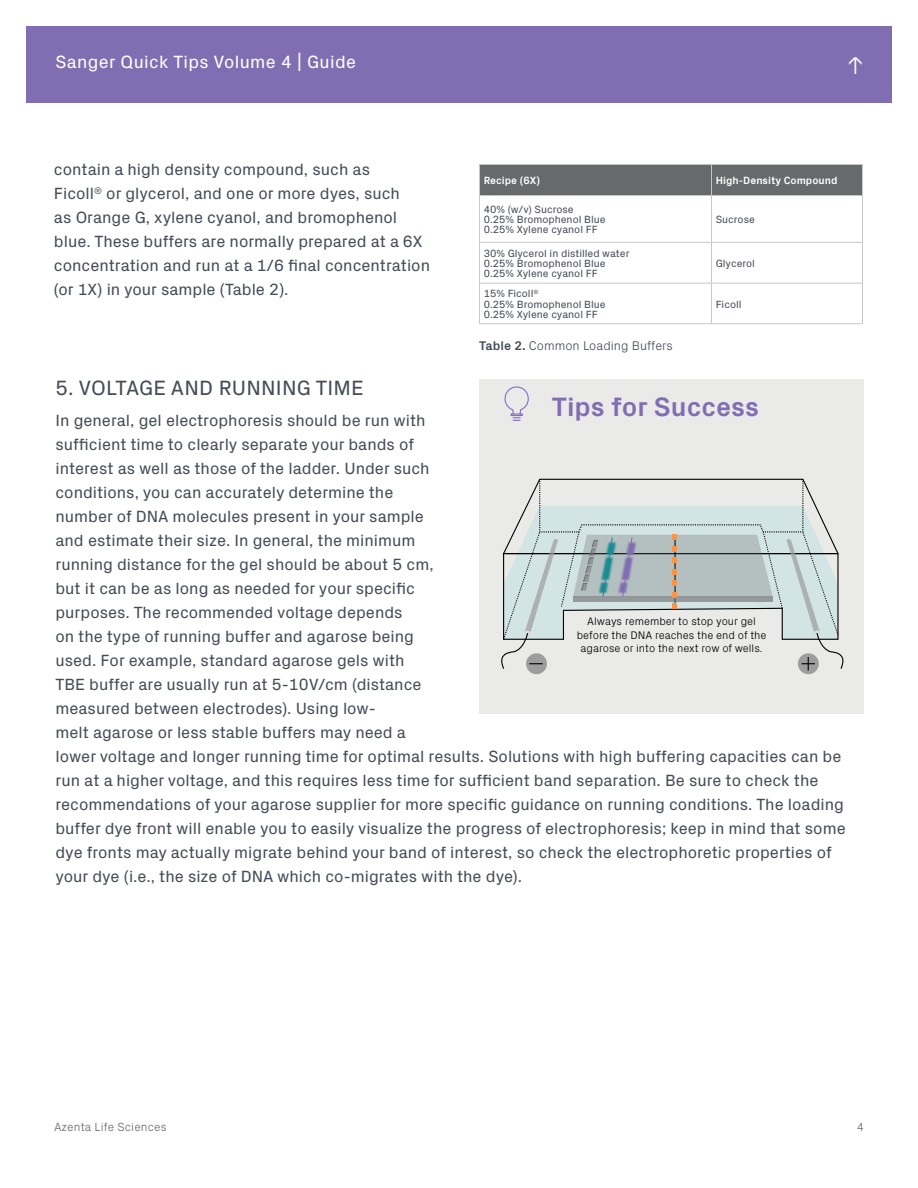
<style>
.page{position:relative;width:918px;height:1188px;background:#fff}
.page>*{position:absolute;margin:0;border:0;box-sizing:border-box;transform-origin:0 0}
.t1{font:700 27px "Px Grotesk";color:#816eb2}
.t2{font:300 24.75px "Px Grotesk";color:#fff}
.t3{font:21px "Px Grotesk";letter-spacing:.01em;color:#474d58}
.t4{font:18px "Px Grotesk";letter-spacing:.02em;color:#fff}
.t5{font:16.5px/24px "Px Grotesk";color:#474d58}
.t6{font:300 12.75px "Px Grotesk";color:#474d58}
.t7{font:300 12px "Px Grotesk";letter-spacing:.01em;color:#676a6a}
.t8{font:300 11.1px/13.4px "Px Grotesk";color:#000;text-align:center}
.t9{font:10.65px/10.4px "Px Grotesk";color:#474d58}
.t10{font:700 10.65px "Px Grotesk";color:#fff}
.s1{font-weight:700}
</style>
<div class="page">
<div style="left:26px;top:26px;width:866px;height:76px;background:#816eb2"></div>
<div style="left:480px;top:165px;width:382px;height:30px;background:#676a6a"></div>
<hr style="left:479px;top:196px;width:1px;height:46px;background:#c7c8ca">
<hr style="left:711px;top:196px;width:1px;height:46px;background:#c7c8ca">
<hr style="left:862px;top:196px;width:1px;height:46px;background:#c7c8ca">
<hr style="left:479px;top:242px;width:233px;height:1px;background:#c7c8ca">
<hr style="left:479px;top:243px;width:1px;height:40px;background:#c7c8ca">
<hr style="left:712px;top:242px;width:151px;height:1px;background:#c7c8ca">
<hr style="left:711px;top:243px;width:1px;height:40px;background:#c7c8ca">
<hr style="left:862px;top:243px;width:1px;height:40px;background:#c7c8ca">
<hr style="left:479px;top:283px;width:233px;height:1px;background:#c7c8ca">
<hr style="left:479px;top:283px;width:1px;height:41px;background:#c7c8ca">
<hr style="left:712px;top:283px;width:151px;height:1px;background:#c7c8ca">
<hr style="left:711px;top:283px;width:1px;height:41px;background:#c7c8ca">
<hr style="left:862px;top:283px;width:1px;height:41px;background:#c7c8ca">
<hr style="left:479px;top:323px;width:233px;height:1px;background:#c7c8ca">
<hr style="left:712px;top:323px;width:151px;height:1px;background:#c7c8ca">
<hr style="left:479px;top:164px;width:233px;height:1px;background:#c7c8ca">
<hr style="left:479px;top:165px;width:1px;height:31px;background:#c7c8ca">
<hr style="left:712px;top:164px;width:151px;height:1px;background:#c7c8ca">
<hr style="left:711px;top:165px;width:1px;height:30px;background:#c7c8ca">
<hr style="left:862px;top:165px;width:1px;height:30px;background:#c7c8ca">
<hr style="left:480px;top:195px;width:232px;height:1px;background:#c7c8ca">
<hr style="left:712px;top:195px;width:151px;height:1px;background:#c7c8ca">
<div style="left:479px;top:380px;width:385px;height:334px;background:#eaeae8"></div>
<svg style="left:504px;top:386px;width:25px;height:35px"></svg>
<div style="left:526px;top:653px;width:21px;height:21px;background:#9d9d9d;border-radius:50%"></div>
<div style="left:798px;top:653px;width:21px;height:21px;background:#9d9d9d;border-radius:50%"></div>
<svg style="left:501px;top:478px;width:343px;height:192px"></svg>
<img style="left:579px;top:563px;width:20px;height:50px">
<img style="left:601px;top:537px;width:51px;height:62px">
<img style="left:606px;top:523px;width:49px;height:52px">
<img style="left:599px;top:563px;width:49px;height:50px">
<p class="t4" style="left:56px;top:49px;width:302px">Sanger Quick Tips Volume 4 | Guide</p>
<h2 class="t2" style="left:847px;top:48px;width:19px">↑</h2>
<p class="t5" style="left:54px;top:157px;width:378px">contain a high density compound, such as<br>Ficoll<sup>®</sup> or glycerol, and one or more dyes, such<br>as Orange G, xylene cyanol, and bromophenol blue. These buffers are normally prepared at a 6X concentration and run at a 1/6 final concentration (or 1X) in your sample (Table 2).</p>
<p class="t10" style="left:484px;top:173px;width:58px">Recipe (6X)</p>
<p class="t10" style="left:716px;top:173px;width:123px">High-Density Compound</p>
<p class="t9" style="left:484px;top:203px;width:123px">40% (w/v) Sucrose<br>0.25% Bromophenol Blue<br>0.25% Xylene cyanol FF</p>
<p class="t9" style="left:716px;top:214px;width:41px">Sucrose</p>
<p class="t9" style="left:484px;top:247px;width:147px">30% Glycerol in distilled water<br>0.25% Bromophenol Blue<br>0.25% Xylene cyanol FF</p>
<p class="t9" style="left:716px;top:257px;width:41px">Glycerol</p>
<p class="t9" style="left:484px;top:288px;width:123px">15% Ficoll<sup>®<br></sup>0.25% Bromophenol Blue<br>0.25% Xylene cyanol FF</p>
<p class="t9" style="left:716px;top:298px;width:27px">Ficoll</p>
<p class="t6" style="left:479px;top:336px;width:195px"><span class="s1">Table 2.</span> Common Loading Buffers</p>
<p class="t3" style="left:56px;top:373px;width:310px">5. VOLTAGE AND RUNNING TIME</p>
<p class="t5" style="left:56px;top:407px;width:792px">In general, gel electrophoresis should be run with<br>sufficient time to clearly separate your bands of<br>interest as well as those of the ladder. Under such<br>conditions, you can accurately determine the<br>number of DNA molecules present in your sample<br>and estimate their size. In general, the minimum<br>running distance for the gel should be about 5 cm,<br>but it can be as long as needed for your specific<br>purposes. The recommended voltage depends<br>on the type of running buffer and agarose being<br>used. For example, standard agarose gels with<br>TBE buffer are usually run at 5-10V/cm (distance<br>measured between electrodes). Using low-<br>melt agarose or less stable buffers may need a<br>lower voltage and longer running time for optimal results. Solutions with high buffering capacities can be run at a higher voltage, and this requires less time for sufficient band separation. Be sure to check the recommendations of your agarose supplier for more specific guidance on running conditions. The loading buffer dye front will enable you to easily visualize the progress of electrophoresis; keep in mind that some dye fronts may actually migrate behind your band of interest, so check the electrophoretic properties of your dye (i.e., the size of DNA which co-migrates with the dye).</p>
<h1 class="t1" style="left:552px;top:387px;width:209px">Tips for Success</h1>
<p class="t8" style="left:577px;top:614px;width:191px">Always remember to stop your gel before the DNA reaches the end of the agarose or into the next row of wells.</p>
<p class="t7" style="left:54px;top:1118px;width:114px">Azenta Life Sciences</p>
<p class="t7" style="left:857px;top:1118px;width:9px">4</p>
</div>
